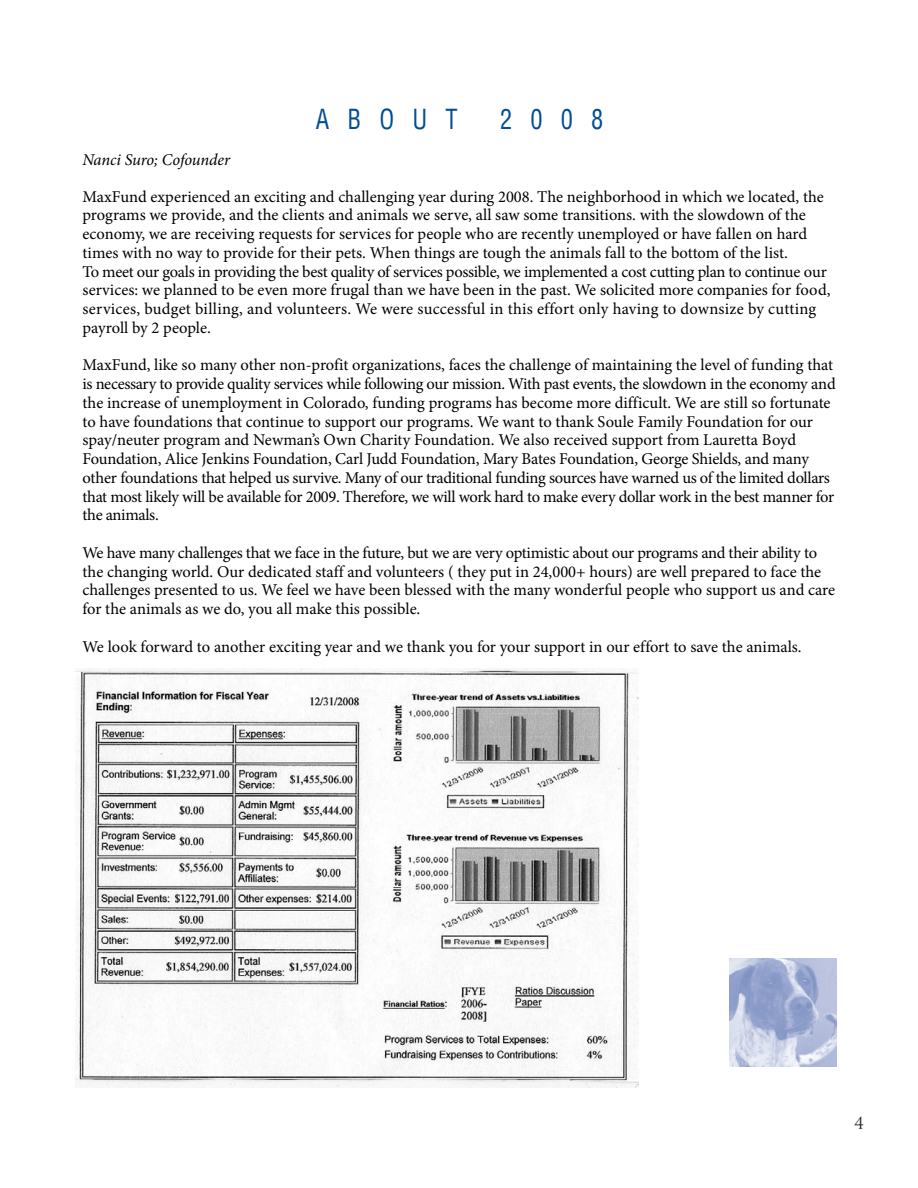
<style>
.page{position:relative;width:918px;height:1188px;background:#fff}
.page>*{position:absolute;margin:0;border:0;box-sizing:border-box;transform-origin:0 0}
.t1{font:condensed 27px "Helvetica LT Std";letter-spacing:.75em;color:#014d95;scale:.9 1}
.t2{font:16.5px/18.8px "Minion Pro";letter-spacing:-.01em;color:#000}
.t3{font:italic 16.5px "Minion Pro";letter-spacing:-.01em;color:#000}
.t4{font:16.5px "Trajan Pro";color:#231f20}
</style>
<div class="page">
<img style="left:729px;top:958px;width:108px;height:108px">
<img style="left:75px;top:668px;width:564px;height:420px">
<h1 class="t1" style="left:316px;top:109px;width:159px">ABOUT</h1>
<h1 class="t1" style="left:500px;top:109px;width:116px">2008</h1>
<p class="t3" style="left:82px;top:153px;width:149px">Nanci Suro; Cofounder</p>
<p class="t2" style="left:82px;top:188px;width:750px">MaxFund experienced an exciting and challenging year during 2008. The neighborhood in which we located, the programs we provide, and the clients and animals we serve, all saw some transitions. with the slowdown of the economy, we are receiving requests for services for people who are recently unemployed or have fallen on hard times with no way to provide for their pets. When things are tough the animals fall to the bottom of the list.<br>To meet our goals in providing the best quality of services possible, we implemented a cost cutting plan to continue our services: we planned to be even more frugal than we have been in the past. We solicited more companies for food, services, budget billing, and volunteers. We were successful in this effort only having to downsize by cutting payroll by 2 people.</p>
<p class="t2" style="left:82px;top:357px;width:755px">MaxFund, like so many other non-profit organizations, faces the challenge of maintaining the level of funding that is necessary to provide quality services while following our mission. With past events, the slowdown in the economy and the increase of unemployment in Colorado, funding programs has become more difficult. We are still so fortunate to have foundations that continue to support our programs. We want to thank Soule Family Foundation for our spay/neuter program and Newman’s Own Charity Foundation. We also received support from Lauretta Boyd Foundation, Alice Jenkins Foundation, Carl Judd Foundation, Mary Bates Foundation, George Shields, and many other foundations that helped us survive. Many of our traditional funding sources have warned us of the limited dollars that most likely will be available for 2009. Therefore, we will work hard to make every dollar work in the best manner for the animals.</p>
<p class="t2" style="left:82px;top:545px;width:754px">We have many challenges that we face in the future, but we are very optimistic about our programs and their ability to the changing world. Our dedicated staff and volunteers ( they put in 24,000+ hours) are well prepared to face the challenges presented to us. We feel we have been blessed with the many wonderful people who support us and care for the animals as we do, you all make this possible.</p>
<p class="t2" style="left:82px;top:638px;width:721px">We look forward to another exciting year and we thank you for your support in our effort to save the animals.</p>
<p class="t4" style="left:854px;top:1117px;width:11px">4</p>
</div>
